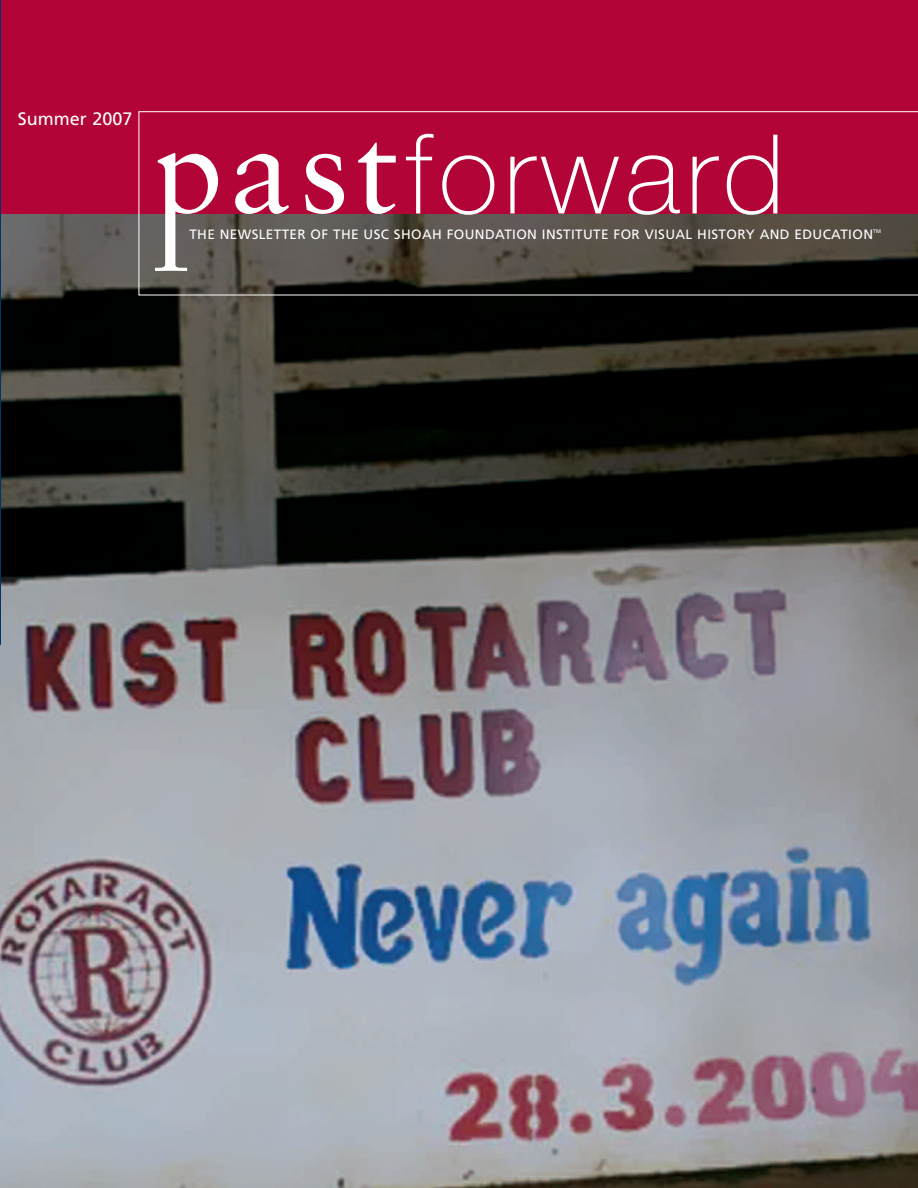
<style>
.page{position:relative;width:918px;height:1188px;background:#fff}
.page>*{position:absolute;margin:0;border:0;box-sizing:border-box;transform-origin:0 0}
.t1{font:18px "Frutiger";color:#fff}
.t2{font:13.5px "Frutiger";letter-spacing:.03em;color:#fff}
.t3{font:5.25px "Frutiger";color:#fff}
</style>
<div class="page">
<img style="left:0;top:214px;width:918px;height:974px">
<div style="left:0;top:0;width:918px;height:214px;background:#b30437"></div>
<svg style="left:139px;top:111px;width:779px;height:184px"></svg>
<svg style="left:155px;top:153px;width:63px;height:118px"></svg>
<svg style="left:235px;top:154px;width:54px;height:60px"></svg>
<svg style="left:305px;top:154px;width:39px;height:60px"></svg>
<svg style="left:358px;top:143px;width:38px;height:71px"></svg>
<svg style="left:406px;top:134px;width:28px;height:79px"></svg>
<svg style="left:442px;top:155px;width:52px;height:60px"></svg>
<svg style="left:510px;top:156px;width:109px;height:57px"></svg>
<svg style="left:629px;top:155px;width:51px;height:60px"></svg>
<svg style="left:693px;top:156px;width:26px;height:57px"></svg>
<svg style="left:727px;top:135px;width:50px;height:80px"></svg>
<hr style="left:0;top:0;width:1px;height:645px;background:#003667">
<h1 class="t1" style="left:18px;top:111px;width:116px">Summer 2007</h1>
<p class="t2" style="left:189px;top:229px;width:685px">THE NEWSLETTER OF THE USC SHOAH FOUNDATION INSTITUTE FOR VISUAL HISTORY AND EDUCATION</p>
<p class="t3" style="left:873px;top:229px;width:10px">TM</p>
</div>
